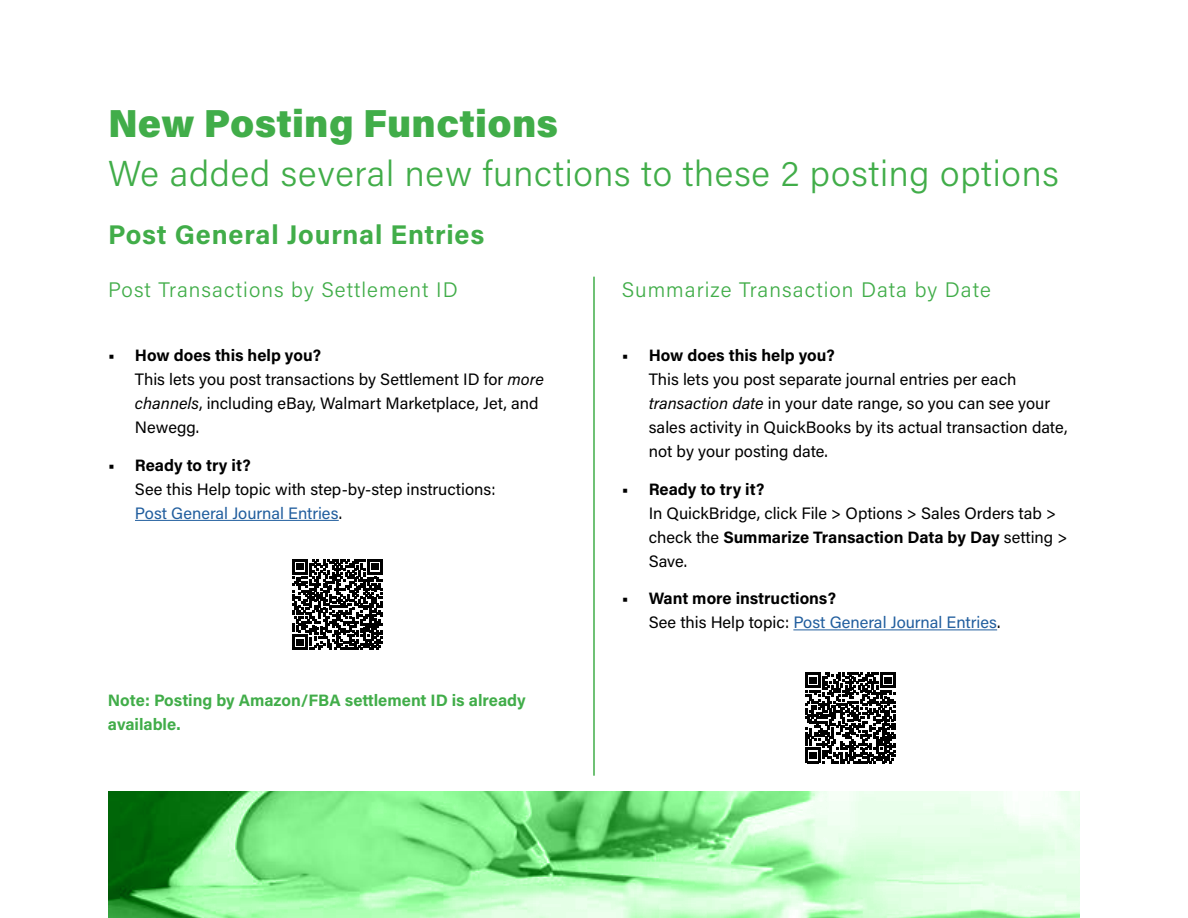
<style>
.page{position:relative;width:1188px;height:918px;background:#fff}
.page>*{position:absolute;margin:0;border:0;box-sizing:border-box;transform-origin:0 0}
.t1{font:900 39px "Acumin Pro";letter-spacing:.005em;color:#41ad49}
.t2{font:300 36px "Acumin Pro";letter-spacing:.02em;color:#41ad49}
.t3{font:700 27px "Acumin Pro";letter-spacing:.03em;color:#41ad49}
.t4{font:300 21px "Acumin Pro";letter-spacing:.05em;color:#41ad49}
.t5{font:16.5px/24px "Acumin Pro";color:#000}
.t6{font:16.5px/24px "Acumin Pro";color:#215e9e}
.t7{font:700 16.5px/24px "Acumin Pro";color:#41ad49}
.t8{font:700 16.5px "Acumin Pro";color:#000}
.s1{font-weight:700}
.s2{font-style:italic}
.s3{color:#215e9e}
.s4{font-weight:700;color:#000}
.s5{color:#000}
</style>
<div class="page">
<hr style="left:135px;top:520px;width:204px;height:1px;background:#215e9e">
<hr style="left:793px;top:629px;width:204px;height:1px;background:#215e9e">
<svg style="left:292px;top:559px;width:91px;height:91px"></svg>
<svg style="left:805px;top:672px;width:91px;height:91px"></svg>
<hr style="left:593px;top:277px;width:2px;height:499px;background:#41ad49">
<img style="left:108px;top:792px;width:972px;height:126px">
<h1 class="t1" style="left:108px;top:95px;width:452px">New Posting Functions</h1>
<h2 class="t2" style="left:108px;top:149px;width:952px">We added several new functions to these 2 posting options</h2>
<h3 class="t3" style="left:108px;top:215px;width:378px">Post General Journal Entries</h3>
<p class="t4" style="left:108px;top:275px;width:351px">Post Transactions by Settlement ID</p>
<p class="t5" style="left:135px;top:343px;width:410px;text-indent:-27px"><span class="s1">• How does this help you?<br></span>This lets you post transactions by Settlement ID for <span class="s2">more channels</span>, including eBay, Walmart Marketplace, Jet, and Newegg.</p>
<p class="t8" style="left:108px;top:453px;width:144px">• Ready to try it?</p>
<p class="t5" style="left:135px;top:476px;width:362px">See this Help topic with step-by-step instructions:<br><span class="s3">Post General Journal Entries</span>.</p>
<p class="t7" style="left:108px;top:688px;width:419px">Note: Posting by Amazon/FBA settlement ID is already available.</p>
<p class="t4" style="left:622px;top:275px;width:371px">Summarize Transaction Data by Date</p>
<p class="t8" style="left:622px;top:344px;width:215px">• How does this help you?</p>
<p class="t5" style="left:649px;top:367px;width:420px">This lets you post separate journal entries per each <span class="s2">transaction date</span> in your date range, so you can see your sales activity in QuickBooks by its actual transaction date, not by your posting date.</p>
<p class="t8" style="left:622px;top:477px;width:144px">• Ready to try it?</p>
<p class="t5" style="left:649px;top:500px;width:420px">In QuickBridge, click File &gt; Options &gt; Sales Orders tab &gt; check the <span class="s1">Summarize Transaction Data by Day</span> setting &gt;<br>Save.</p>
<p class="t6" style="left:649px;top:586px;width:353px;text-indent:-27px"><span class="s4">• Want more instructions?<br></span><span class="s5">See this Help topic:</span> Post General Journal Entries<span class="s5">.</span></p>
</div>
